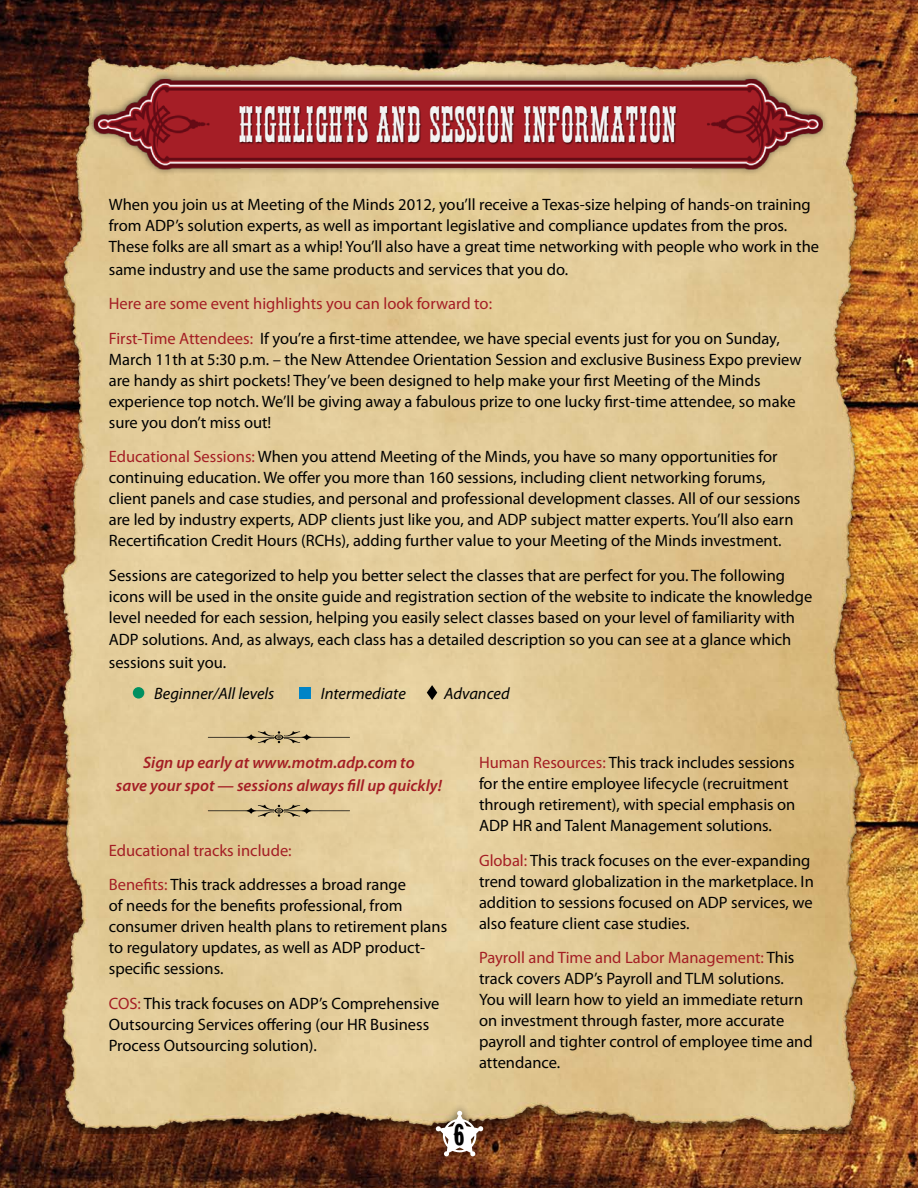
<style>
.page{position:relative;width:918px;height:1188px;background:#fff}
.page>*{position:absolute;margin:0;border:0;box-sizing:border-box;transform-origin:0 0}
.t1{font:35.85px "IFCINSANERODEO";color:#000}
.t2{font:16.5px/21px "Myriad Pro";color:#000}
.t3{font:16.5px/34.5px "Myriad Pro";color:#a41e24}
.t4{font:italic 600 16.5px/22.5px "Myriad Pro";color:#a41e24;text-align:center}
.t5{font:italic 16.5px "Myriad Pro";color:#000}
.s1{color:#000}
.s2{color:#a41e24}
</style>
<div class="page">
<img style="left:0;top:0;width:918px;height:1188px">
<img style="left:54px;top:54px;width:810px;height:1080px">
<div style="left:428px;top:1103px;width:63px;height:61px;background:#000;opacity:.6"></div>
<svg style="left:436px;top:1111px;width:47px;height:45px"></svg>
<img style="left:91px;top:70px;width:734px;height:108px">
<div style="left:133px;top:687px;width:11px;height:12px;background:#009060;border-radius:50%"></div>
<div style="left:299px;top:687px;width:11px;height:12px;background:#0084c7"></div>
<svg style="left:427px;top:685px;width:10px;height:15px"></svg>
<svg style="left:208px;top:731px;width:142px;height:12px;background:#c2ae83"></svg>
<svg style="left:208px;top:805px;width:142px;height:12px;background:#c1ad81"></svg>
<p class="t2" style="left:109px;top:194px;width:712px">When you join us at Meeting of the Minds 2012, you’ll receive a Texas-size helping of hands-on training from ADP’s solution experts, as well as important legislative and compliance updates from the pros.<br>These folks are all smart as a whip! You’ll also have a great time networking with people who work in the</p>
<p class="t2" style="left:109px;top:258px;width:461px">same industry and use the same products and services that you do.</p>
<p class="t3" style="left:109px;top:286px;width:673px">Here are some event highlights you can look forward to:<br>First-Time Attendees: <span class="s1">If you’re a first-time attendee, we have special events just for you on Sunday,</span></p>
<p class="t2" style="left:109px;top:348px;width:694px">March 11th at 5:30 p.m. – the New Attendee Orientation Session and exclusive Business Expo preview are handy as shirt pockets! They’ve been designed to help make your first Meeting of the Minds experience top notch. We’ll be giving away a fabulous prize to one lucky first-time attendee, so make sure you don’t miss out!</p>
<p class="t2" style="left:109px;top:446px;width:693px"><span class="s2">Educational Sessions:</span> When you attend Meeting of the Minds, you have so many opportunities for continuing education. We offer you more than 160 sessions, including client networking forums, client panels and case studies, and personal and professional development classes. All of our sessions are led by industry experts, ADP clients just like you, and ADP subject matter experts. You’ll also earn Recertification Credit Hours (RCHs), adding further value to your Meeting of the Minds investment.</p>
<p class="t2" style="left:109px;top:564px;width:705px">Sessions are categorized to help you better select the classes that are perfect for you. The following icons will be used in the onsite guide and registration section of the website to indicate the knowledge level needed for each session, helping you easily select classes based on your level of familiarity with</p>
<p class="t2" style="left:109px;top:628px;width:684px;line-height:22.5px">ADP solutions. And, as always, each class has a detailed description so you can see at a glance which sessions suit you.</p>
<p class="t5" style="left:154px;top:683px;width:122px">Beginner/All levels</p>
<p class="t5" style="left:321px;top:683px;width:86px">Intermediate</p>
<p class="t5" style="left:444px;top:683px;width:67px">Advanced</p>
<p class="t4" style="left:116px;top:751px;width:328px">Sign up early at www.motm.adp.com to<br>save your spot — sessions always fill up quickly!</p>
<p class="t3" style="left:109px;top:833px;width:299px">Educational tracks include:<br>Benefits: <span class="s1">This track addresses a broad range</span></p>
<p class="t2" style="left:109px;top:895px;width:340px">of needs for the benefits professional, from consumer driven health plans to retirement plans to regulatory updates, as well as ADP product&shy;specific sessions.</p>
<p class="t2" style="left:109px;top:993px;width:332px"><span class="s2">COS:</span> This track focuses on ADP’s Comprehensive<br>Outsourcing Services offering (our HR Business<br>Process Outsourcing solution).</p>
<p class="t2" style="left:479px;top:752px;width:318px"><span class="s2">Human Resources:</span> This track includes sessions for the entire employee lifecycle (recruitment through retirement), with special emphasis on ADP HR and Talent Management solutions.</p>
<p class="t2" style="left:479px;top:849px;width:336px"><span class="s2">Global:</span> This track focuses on the ever-expanding trend toward globalization in the marketplace. In addition to sessions focused on ADP services, we also feature client case studies.</p>
<p class="t2" style="left:479px;top:947px;width:335px"><span class="s2">Payroll and Time and Labor Management:</span> This track covers ADP’s Payroll and TLM solutions.<br>You will learn how to yield an immediate return on investment through faster, more accurate payroll and tighter control of employee time and attendance.</p>
<h1 class="t1" style="left:454px;top:1120px;width:12px">6</h1>
</div>
